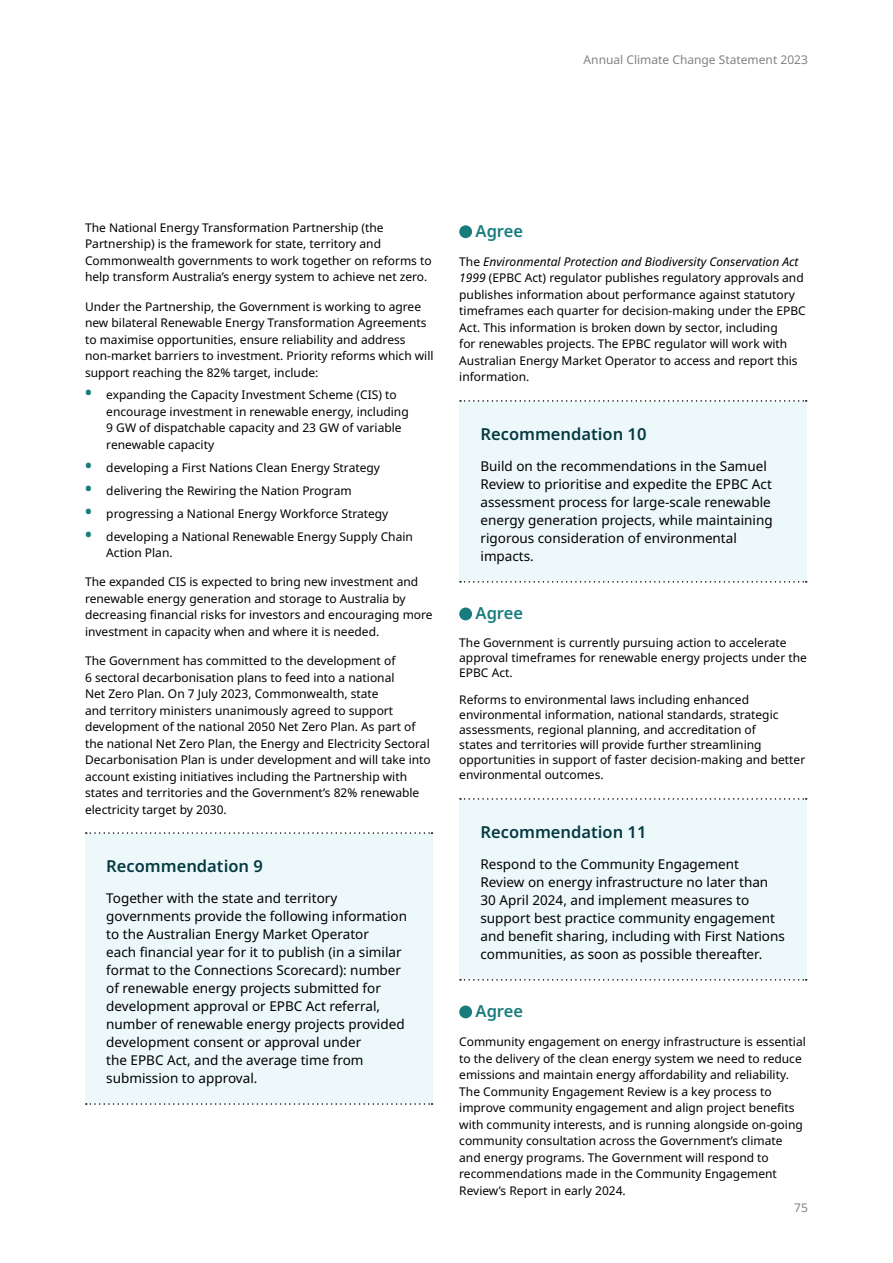
<style>
.page{position:relative;width:893px;height:1263px;background:#fff}
.page>*{position:absolute;margin:0;border:0;box-sizing:border-box;transform-origin:0 0}
.t1{font:600 16.5px "Noto Sans";color:#053a42}
.t2{font:600 16.5px "Noto Sans";color:#187c7d}
.WF_Body{font:13.5px/18px "Noto Sans";color:#000}
.WF_Body-2{font:12px/16.5px "Noto Sans";color:#000}
.t3{font:12px "Noto Sans";color:#808285}
.s1{font-weight:700;font-size:18px;color:#187c7d}
.s2{font-style:italic}
</style>
<div class="page">
<div style="left:85px;top:833px;width:347px;height:271px;background:#edf8fb"></div>
<svg style="left:86px;top:832px;width:346px;height:2px"></svg>
<svg style="left:86px;top:1103px;width:346px;height:2px"></svg>
<div style="left:459px;top:225px;width:13px;height:13px;background:#187c7d;border-radius:50%"></div>
<div style="left:459px;top:401px;width:347px;height:181px;background:#edf8fb"></div>
<svg style="left:460px;top:400px;width:347px;height:2px"></svg>
<svg style="left:460px;top:581px;width:347px;height:2px"></svg>
<div style="left:459px;top:607px;width:13px;height:13px;background:#187c7d;border-radius:50%"></div>
<div style="left:459px;top:799px;width:347px;height:181px;background:#edf8fb"></div>
<svg style="left:460px;top:798px;width:347px;height:2px"></svg>
<svg style="left:460px;top:979px;width:347px;height:1px"></svg>
<div style="left:459px;top:1005px;width:13px;height:13px;background:#187c7d;border-radius:50%"></div>
<p class="t3" style="left:584px;top:51px;width:226px">Annual Climate Change Statement 2023</p>
<p class="WF_Body-2" style="left:85px;top:219px;width:348px">The National Energy Transformation Partnership (the Partnership) is the framework for state, territory and Commonwealth governments to work together on reforms to help transform Australia’s energy system to achieve net zero.</p>
<p class="WF_Body-2" style="left:85px;top:298px;width:350px">Under the Partnership, the Government is working to agree new bilateral Renewable Energy Transformation Agreements to maximise opportunities, ensure reliability and address non-market barriers to investment. Priority reforms which will support reaching the 82% target, include:</p>
<p class="WF_Body-2" style="left:106px;top:387px;width:304px;text-indent:-21px"><span class="s1">•</span> expanding the Capacity Investment Scheme (CIS) to encourage investment in renewable energy, including 9 GW of dispatchable capacity and 23 GW of variable renewable capacity</p>
<p class="WF_Body-2" style="left:85px;top:459px;width:296px"><span class="s1">•</span> developing a First Nations Clean Energy Strategy</p>
<p class="WF_Body-2" style="left:85px;top:482px;width:268px"><span class="s1">•</span> delivering the Rewiring the Nation Program</p>
<p class="WF_Body-2" style="left:85px;top:505px;width:305px"><span class="s1">•</span> progressing a National Energy Workforce Strategy</p>
<p class="WF_Body-2" style="left:106px;top:528px;width:308px;text-indent:-21px"><span class="s1">•</span> developing a National Renewable Energy Supply Chain<br>Action Plan.</p>
<p class="WF_Body-2" style="left:85px;top:574px;width:349px">The expanded CIS is expected to bring new investment and renewable energy generation and storage to Australia by decreasing financial risks for investors and encouraging more investment in capacity when and where it is needed.</p>
<p class="WF_Body-2" style="left:85px;top:653px;width:347px">The Government has committed to the development of<br>6 sectoral decarbonisation plans to feed into a national<br>Net Zero Plan. On 7 July 2023, Commonwealth, state<br>and territory ministers unanimously agreed to support development of the national 2050 Net Zero Plan. As part of the national Net Zero Plan, the Energy and Electricity Sectoral Decarbonisation Plan is under development and will take into account existing initiatives including the Partnership with states and territories and the Government’s 82% renewable electricity target by 2030.</p>
<h4 class="t1" style="left:106px;top:854px;width:158px">Recommendation 9</h4>
<p class="WF_Body" style="left:106px;top:889px;width:302px">Together with the state and territory governments provide the following information to the Australian Energy Market Operator<br>each financial year for it to publish (in a similar format to the Connections Scorecard): number of renewable energy projects submitted for development approval or EPBC Act referral, number of renewable energy projects provided development consent or approval under<br>the EPBC Act, and the average time from submission to approval.</p>
<h4 class="t2" style="left:476px;top:219px;width:49px">Agree</h4>
<p class="WF_Body-2" style="left:459px;top:254px;width:348px">The <span class="s2">Environmental Protection and Biodiversity Conservation Act 1999</span> (EPBC Act) regulator publishes regulatory approvals and publishes information about performance against statutory timeframes each quarter for decision-making under the EPBC Act. This information is broken down by sector, including<br>for renewables projects. The EPBC regulator will work with Australian Energy Market Operator to access and report this information.</p>
<h4 class="t1" style="left:480px;top:422px;width:167px">Recommendation 10</h4>
<p class="WF_Body" style="left:480px;top:457px;width:294px">Build on the recommendations in the Samuel Review to prioritise and expedite the EPBC Act assessment process for large-scale renewable energy generation projects, while maintaining rigorous consideration of environmental impacts.</p>
<h4 class="t2" style="left:476px;top:601px;width:49px">Agree</h4>
<p class="WF_Body-2" style="left:459px;top:635px;width:349px;line-height:15px">The Government is currently pursuing action to accelerate approval timeframes for renewable energy projects under the<br>EPBC Act.</p>
<p class="WF_Body-2" style="left:459px;top:693px;width:348px;line-height:15px">Reforms to environmental laws including enhanced environmental information, national standards, strategic assessments, regional planning, and accreditation of<br>states and territories will provide further streamlining opportunities in support of faster decision-making and better environmental outcomes.</p>
<h4 class="t1" style="left:480px;top:820px;width:167px">Recommendation 11</h4>
<p class="WF_Body" style="left:480px;top:855px;width:306px">Respond to the Community Engagement Review on energy infrastructure no later than 30 April 2024, and implement measures to support best practice community engagement and benefit sharing, including with First Nations communities, as soon as possible thereafter.</p>
<h4 class="t2" style="left:476px;top:999px;width:49px">Agree</h4>
<p class="WF_Body-2" style="left:459px;top:1034px;width:348px">Community engagement on energy infrastructure is essential to the delivery of the clean energy system we need to reduce emissions and maintain energy affordability and reliability.<br>The Community Engagement Review is a key process to improve community engagement and align project benefits with community interests, and is running alongside on-going community consultation across the Government’s climate and energy programs. The Government will respond to recommendations made in the Community Engagement Review’s Report in early 2024.</p>
<p class="t3" style="left:794px;top:1199px;width:15px">75</p>
</div>
